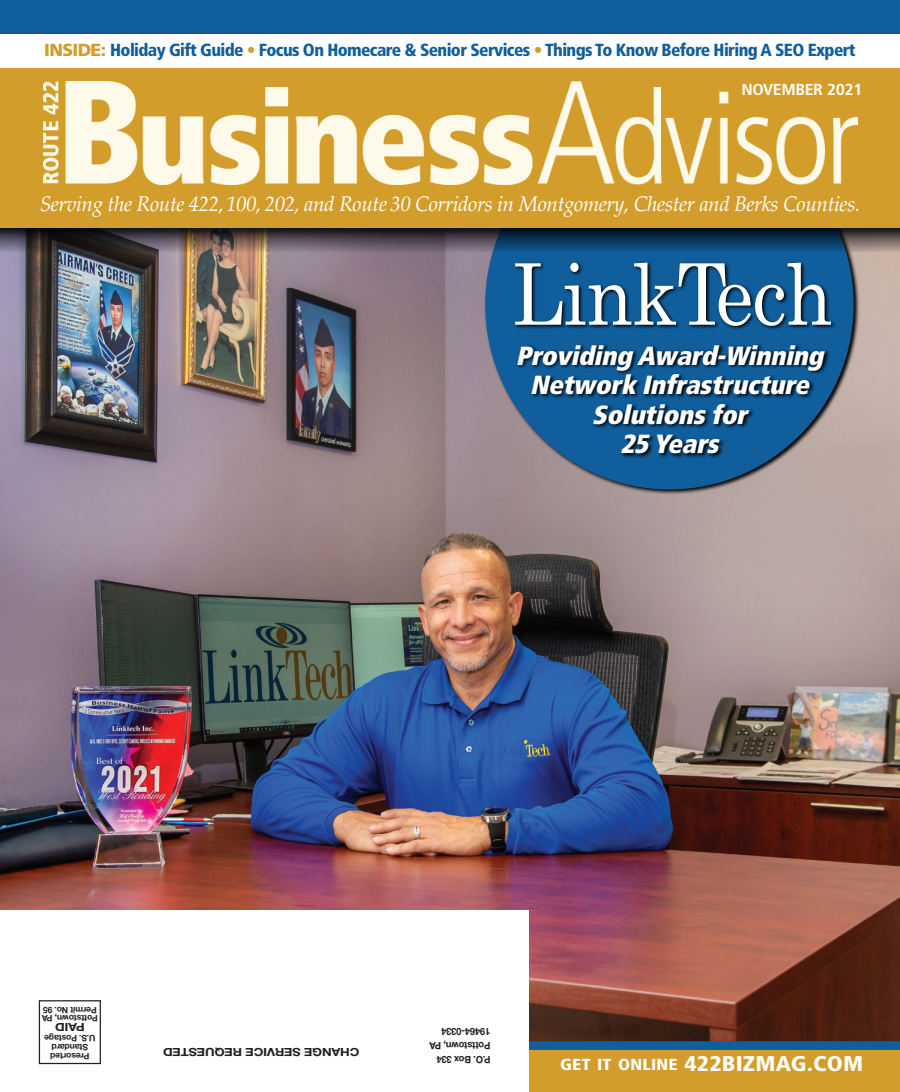
<style>
.page{position:relative;width:900px;height:1092px;background:#fff}
.page>*{position:absolute;margin:0;border:0;box-sizing:border-box;transform-origin:0 0}
.t1{font:84.88px "Century";letter-spacing:-.01em;color:#fff;scale:.9 1}
.t2{font:italic 900 condensed 26.25px/29.5px "Frutiger";color:#fff;text-align:center}
.t3{font:italic 21.25px "Palatino Linotype";letter-spacing:-.02em;color:#fff}
.t4{font:900 condensed 21.25px "Frutiger";letter-spacing:.01em;color:#fff;scale:1.11 1}
.t5{font:900 condensed 17.5px "Frutiger";letter-spacing:-.035em;color:#105e9c}
.t6{font:700 condensed 15.88px "Frutiger";letter-spacing:-.02em;color:#fff;scale:1.11 1}
.t7{font:700 11.25px "Helvetica Neue LT Std";letter-spacing:-.015em;color:#231f20;scale:1.16 1}
.t8{font:700 10px/13.8px "Helvetica Neue LT Std";letter-spacing:-.015em;color:#231f20;scale:.93 1}
.t9{font:700 8.75px/8.8px "Helvetica Neue LT Std";letter-spacing:-.015em;color:#231f20;text-align:center}
.s1{font-stretch:normal;color:#d29d2b}
.s2{color:#d29d2b}
.s3{font-size:16px}
</style>
<div class="page">
<img style="left:0;top:251px;width:900px;height:789px">
<svg style="left:0;top:242px;width:900px;height:9px;background:#685a5d"></svg>
<div style="left:523px;top:1048px;width:377px;height:43px;background:#d29d2b"></div>
<div style="left:0;top:0;width:900px;height:39px;background:#105e9c"></div>
<img style="left:0;top:228px;width:900px;height:14px">
<div style="left:0;top:34px;width:900px;height:194px;background:#d29d2b"></div>
<img style="left:43px;top:82px;width:814px;height:102px">
<div style="left:0;top:34px;width:900px;height:33px;background:#fff"></div>
<div style="left:529px;top:1040px;width:371px;height:9px;background:#105e9c"></div>
<div style="left:0;top:909px;width:529px;height:182px;background:#fff"></div>
<div style="left:39px;top:999px;width:62px;height:64px;border:1px solid #231f20"></div>
<img style="left:474px;top:228px;width:401px;height:201px">
<img style="left:485px;top:339px;width:372px;height:212px">
<p class="t5" style="left:44px;top:43px;width:813px"><span class="s1">INSIDE:</span> Holiday Gift Guide <span class="s2">•</span> Focus On Homecare &amp; Senior Services <span class="s2">•</span> Things To Know Before Hiring A SEO Expert</p>
<p class="t6" style="left:741px;top:83px;width:111px">NOVEMBER 2021</p>
<p class="t3" style="left:40px;top:191px;width:822px">Serving the Route 422,100, 202, and Route 30 Corridors in Montgomery, Chester and Berks Counties.</p>
<h1 class="t1" style="left:513px;top:246px;width:357px">LinkTech</h1>
<h2 class="t2" style="left:516px;top:343px;width:314px">Providing Award-Winning<br>Network Infrastructure<br>Solutions for<br>25 Years</h2>
<p class="t9" style="left:98px;top:1021px;width:58px;text-align:left;rotate:-180deg">Pottstown, PA<br>Permit No. 95</p>
<p class="t7" style="left:85px;top:1030px;width:27px;rotate:-180deg">PAID</p>
<p class="t9" style="left:96px;top:1059px;width:53px;rotate:-180deg">Presorted<br>Standard<br>U.S. Postage</p>
<p class="t7" style="left:359px;top:1056px;width:171px;rotate:-180deg">CHANGE SERVICE REQUESTED</p>
<p class="t8" style="left:490px;top:1065px;width:67px;rotate:-180deg">P.O. Box 334<br>Pottstown, PA<br>19464-0334</p>
<p class="t4" style="left:560px;top:1055px;width:275px"><span class="s3">GET IT ONLINE</span> 422BIZMAG.COM</p>
</div>
